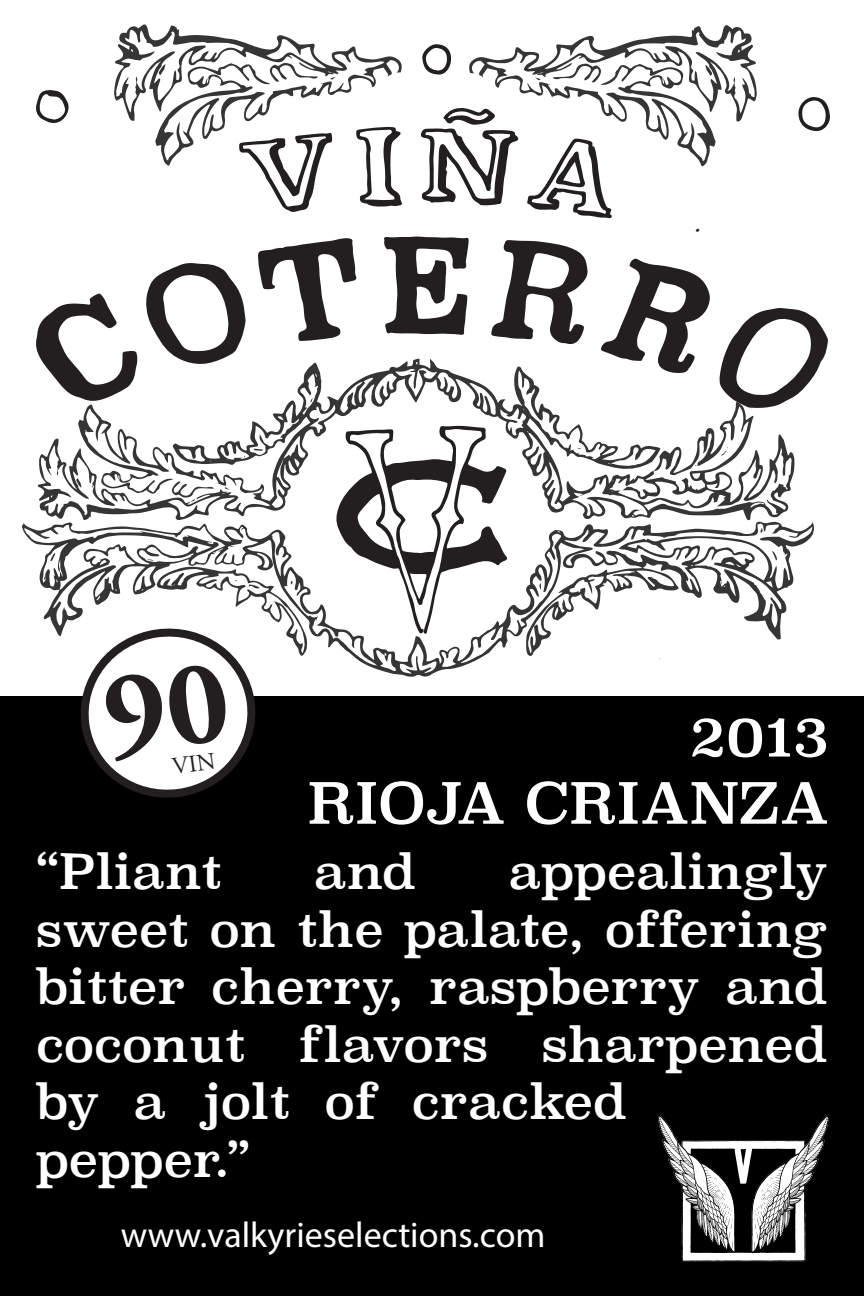
<style>
.page{position:relative;width:864px;height:1296px;background:#fff}
.page>*{position:absolute;margin:0;border:0;box-sizing:border-box;transform-origin:0 0}
.t1{font:56px "Superclarendon Rg";color:#fff}
.t2{font:48px/57.6px "Superclarendon Rg";color:#fff}
.t3{font:36px "Myriad Pro";color:#fff}
</style>
<div class="page">
<div style="left:0;top:696px;width:864px;height:600px;background:#000"></div>
<svg style="left:658px;top:1114px;width:171px;height:148px"></svg>
<svg style="left:36px;top:90px;width:33px;height:34px"></svg>
<svg style="left:798px;top:97px;width:32px;height:34px"></svg>
<svg style="left:384px;top:236px;width:85px;height:99px"></svg>
<svg style="left:36px;top:294px;width:102px;height:65px"></svg>
<svg style="left:258px;top:238px;width:99px;height:103px"></svg>
<svg style="left:114px;top:24px;width:288px;height:188px"></svg>
<svg style="left:601px;top:258px;width:109px;height:101px"></svg>
<svg style="left:491px;top:240px;width:97px;height:104px"></svg>
<svg style="left:421px;top:25px;width:336px;height:193px"></svg>
<svg style="left:146px;top:263px;width:100px;height:96px"></svg>
<svg style="left:723px;top:308px;width:105px;height:88px"></svg>
<svg style="left:37px;top:359px;width:758px;height:162px"></svg>
<svg style="left:22px;top:521px;width:792px;height:156px"></svg>
<svg style="left:573px;top:555px;width:5px;height:5px"></svg>
<svg style="left:335px;top:426px;width:173px;height:211px"></svg>
<svg style="left:695px;top:229px;width:5px;height:3px"></svg>
<svg style="left:225px;top:487px;width:4px;height:3px"></svg>
<svg style="left:171px;top:481px;width:46px;height:21px"></svg>
<svg style="left:76px;top:478px;width:5px;height:10px"></svg>
<svg style="left:721px;top:447px;width:7px;height:9px"></svg>
<svg style="left:254px;top:449px;width:9px;height:2px"></svg>
<svg style="left:310px;top:398px;width:3px;height:4px"></svg>
<svg style="left:772px;top:551px;width:5px;height:10px"></svg>
<svg style="left:760px;top:528px;width:3px;height:5px"></svg>
<svg style="left:538px;top:583px;width:3px;height:7px"></svg>
<svg style="left:50px;top:553px;width:5px;height:8px"></svg>
<svg style="left:148px;top:559px;width:6px;height:2px"></svg>
<svg style="left:79px;top:567px;width:228px;height:231px"></svg>
<p class="t1" style="left:689px;top:702px;width:142px">2013</p>
<p class="t1" style="left:308px;top:770px;width:523px">RIOJA CRIANZA</p>
<p class="t2" style="left:36px;top:843px;width:187px">“Pliant</p>
<p class="t2" style="left:314px;top:843px;width:104px">and</p>
<p class="t2" style="left:36px;top:843px;width:794px;text-indent:473px">appealingly sweet on the palate, offering bitter cherry, raspberry and coconut flavors sharpened by a jolt of cracked pepper.”</p>
<p class="t3" style="left:121px;top:1213px;width:426px">www.valkyrieselections.com</p>
</div>
